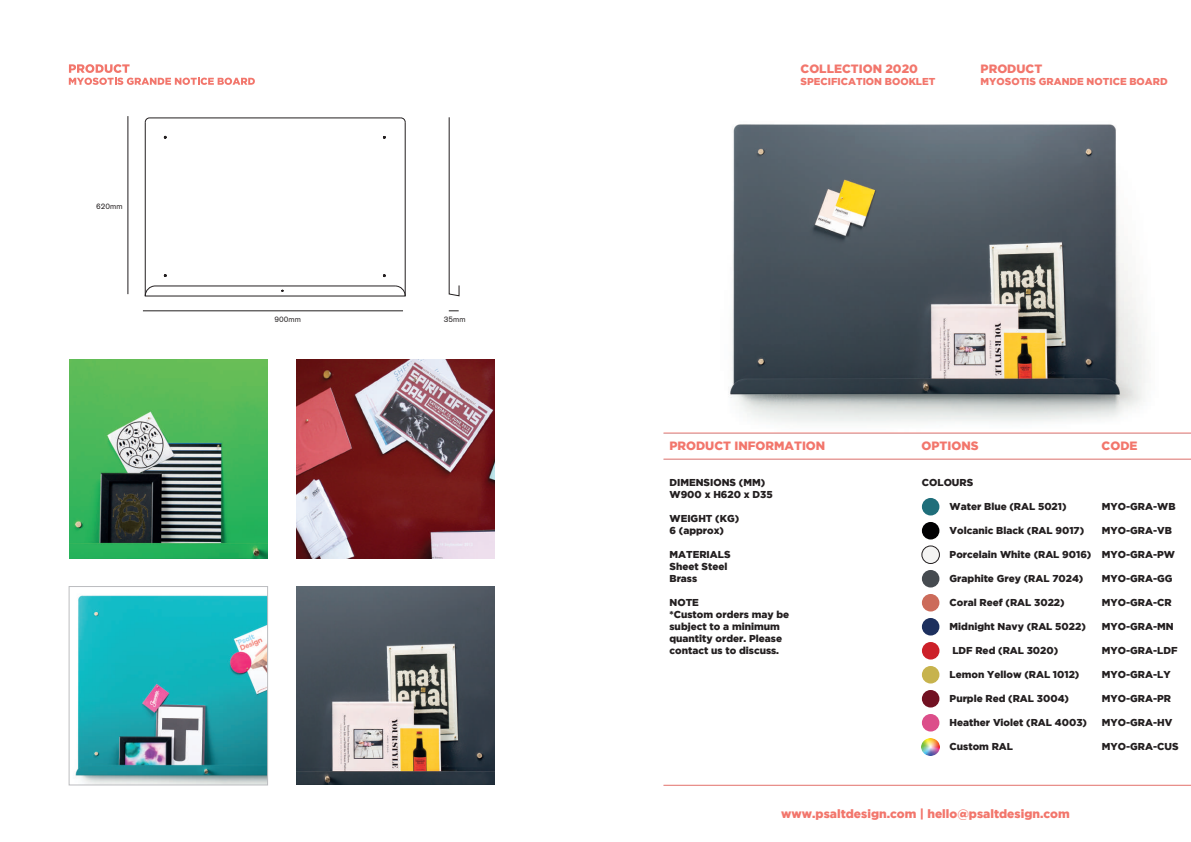
<style>
.page{position:relative;width:1191px;height:842px;background:#fff}
.page>*{position:absolute;margin:0;border:0;box-sizing:border-box;transform-origin:0 0}
.t1{font:900 12px "Gotham";color:#f2766c}
.t2{font:900 10px/12px "Gotham";color:#231f20}
.t3{font:900 10px "Gotham";color:#f2766c}
.t4{font:8px "Akzidenz Grotesk BE";color:#231f20}
</style>
<div class="page">
<img style="left:728px;top:124px;width:417px;height:299px">
<hr style="left:663px;top:432px;width:528px;height:2px;background:#f2766c">
<hr style="left:663px;top:459px;width:528px;height:1px;background:#f2766c">
<hr style="left:663px;top:785px;width:528px;height:1px;background:#f2766c">
<svg style="left:69px;top:64px;width:186px;height:21px"></svg>
<hr style="left:143px;top:311px;width:260px;height:1px;background:#231f20">
<hr style="left:128px;top:116px;width:1px;height:178px;background:#231f20">
<svg style="left:449px;top:117px;width:10px;height:179px"></svg>
<svg style="left:145px;top:285px;width:11px;height:11px"></svg>
<svg style="left:394px;top:285px;width:12px;height:11px"></svg>
<hr style="left:155px;top:286px;width:240px;height:1px;background:#231f20">
<svg style="left:145px;top:117px;width:261px;height:6px"></svg>
<img style="left:296px;top:360px;width:198px;height:198px">
<img style="left:296px;top:586px;width:198px;height:199px">
<img style="left:69px;top:360px;width:199px;height:198px">
<img style="left:75px;top:595px;width:191px;height:188px">
<div style="left:69px;top:586px;width:199px;height:199px;border:1px solid #bcbdc0"></div>
<div style="left:922px;top:522px;width:17px;height:17px;background:#000001;border-radius:50%"></div>
<div style="left:922px;top:498px;width:17px;height:17px;background:#1f6e7a;border-radius:50%"></div>
<div style="left:922px;top:546px;width:17px;height:17px;background:#f4f4f3;border-radius:50%"></div>
<div style="left:921px;top:546px;width:18px;height:18px;border:1px solid #231f20;border-radius:50%"></div>
<div style="left:922px;top:618px;width:17px;height:17px;background:#1d305e;border-radius:50%"></div>
<img style="left:922px;top:738px;width:17px;height:17px">
<div style="left:922px;top:666px;width:17px;height:17px;background:#c7b34d;border-radius:50%"></div>
<div style="left:922px;top:714px;width:17px;height:17px;background:#dc4e8a;border-radius:50%"></div>
<div style="left:922px;top:690px;width:17px;height:17px;background:#721122;border-radius:50%"></div>
<div style="left:922px;top:594px;width:17px;height:17px;background:#cc6b5a;border-radius:50%"></div>
<div style="left:922px;top:570px;width:17px;height:17px;background:#464b50;border-radius:50%"></div>
<div style="left:922px;top:642px;width:17px;height:17px;background:#cc2029;border-radius:50%"></div>
<p class="t4" style="left:96px;top:201px;width:28px">620mm</p>
<p class="t4" style="left:274px;top:314px;width:28px">900mm</p>
<p class="t4" style="left:444px;top:314px;width:23px">35mm</p>
<p class="t1" style="left:800px;top:64px;width:119px">COLLECTION 2020</p>
<p class="t1" style="left:980px;top:64px;width:63px">PRODUCT</p>
<p class="t3" style="left:800px;top:77px;width:136px">SPECIFICATION BOOKLET</p>
<p class="t3" style="left:980px;top:77px;width:189px">MYOSOTIS GRANDE NOTICE BOARD</p>
<p class="t1" style="left:669px;top:441px;width:157px">PRODUCT INFORMATION</p>
<p class="t1" style="left:921px;top:441px;width:59px">OPTIONS</p>
<p class="t1" style="left:1101px;top:441px;width:37px">CODE</p>
<p class="t2" style="left:669px;top:477px;width:105px">DIMENSIONS (MM)<br>W900 x H620 x D35</p>
<p class="t2" style="left:669px;top:513px;width:71px">WEIGHT (KG)<br>6 (approx)</p>
<p class="t2" style="left:669px;top:549px;width:62px">MATERIALS<br>Sheet Steel<br>Brass</p>
<p class="t2" style="left:669px;top:597px;width:121px">NOTE<br>*Custom orders may be subject to a minimum quantity order. Please contact us to discuss.</p>
<p class="t2" style="left:922px;top:477px;width:53px">COLOURS</p>
<p class="t2" style="left:949px;top:501px;width:118px">Water Blue (RAL 5021)</p>
<p class="t2" style="left:1102px;top:501px;width:75px">MYO-GRA-WB</p>
<p class="t2" style="left:949px;top:525px;width:136px">Volcanic Black (RAL 9017)</p>
<p class="t2" style="left:1102px;top:525px;width:71px">MYO-GRA-VB</p>
<p class="t2" style="left:949px;top:549px;width:227px">Porcelain White (RAL 9016) MYO-GRA-PW</p>
<p class="t2" style="left:949px;top:573px;width:135px">Graphite Grey (RAL 7024)</p>
<p class="t2" style="left:1102px;top:573px;width:72px">MYO-GRA-GG</p>
<p class="t2" style="left:949px;top:597px;width:116px">Coral Reef (RAL 3022)</p>
<p class="t2" style="left:1102px;top:597px;width:71px">MYO-GRA-CR</p>
<p class="t2" style="left:949px;top:621px;width:138px">Midnight Navy (RAL 5022)</p>
<p class="t2" style="left:1102px;top:621px;width:73px">MYO-GRA-MN</p>
<p class="t2" style="left:952px;top:645px;width:107px">LDF Red (RAL 3020)</p>
<p class="t2" style="left:1102px;top:645px;width:77px">MYO-GRA-LDF</p>
<p class="t2" style="left:949px;top:669px;width:131px">Lemon Yellow (RAL 1012)</p>
<p class="t2" style="left:1102px;top:669px;width:70px">MYO-GRA-LY</p>
<p class="t2" style="left:949px;top:693px;width:121px">Purple Red (RAL 3004)</p>
<p class="t2" style="left:1102px;top:693px;width:71px">MYO-GRA-PR</p>
<p class="t2" style="left:949px;top:717px;width:139px">Heather Violet (RAL 4003)</p>
<p class="t2" style="left:1102px;top:717px;width:72px">MYO-GRA-HV</p>
<p class="t2" style="left:949px;top:741px;width:65px">Custom RAL</p>
<p class="t2" style="left:1102px;top:741px;width:78px">MYO-GRA-CUS</p>
<p class="t1" style="left:781px;top:809px;width:290px">www.psaltdesign.com | hello@psaltdesign.com</p>
</div>
